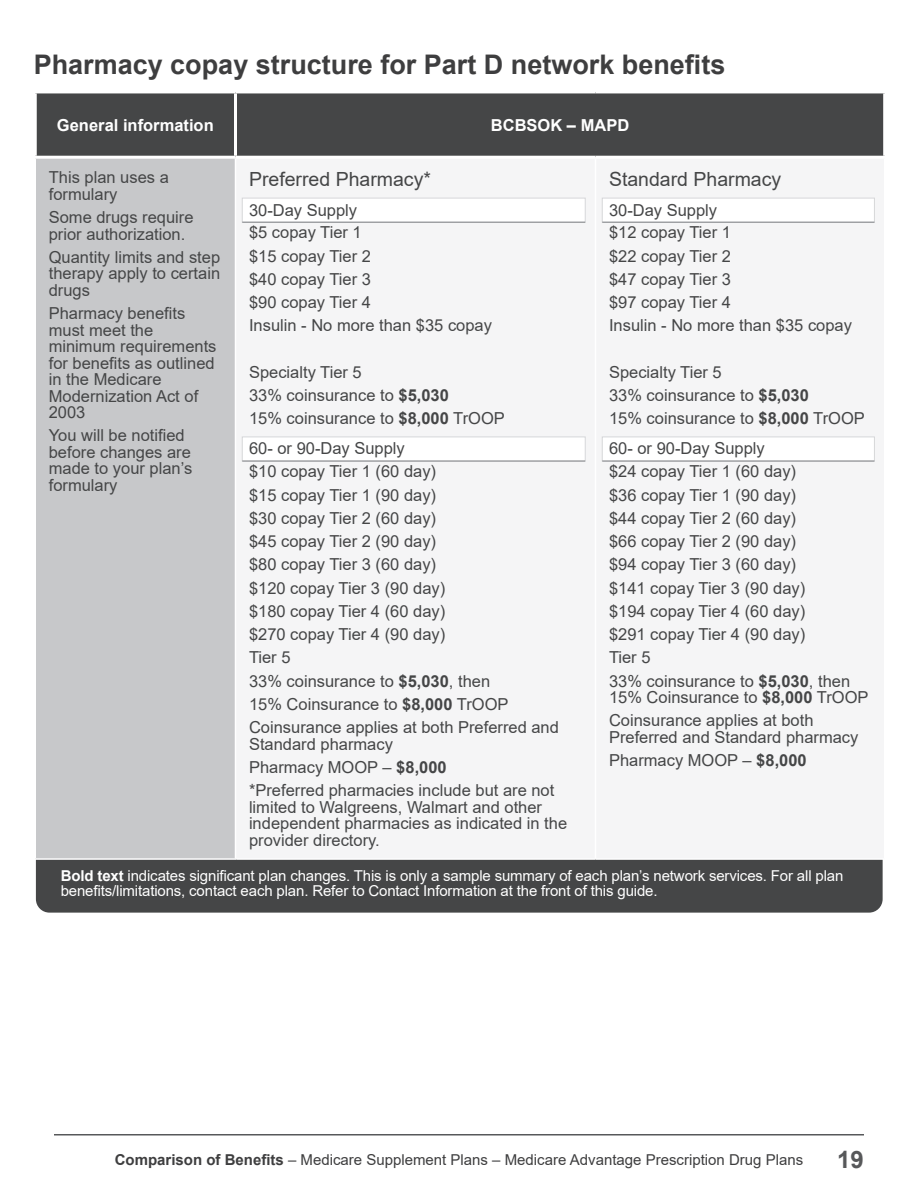
<style>
.page{position:relative;width:918px;height:1188px;background:#fff}
.page>*{position:absolute;margin:0;border:0;box-sizing:border-box;transform-origin:0 0}
._12-_H2__Section_Subhead{font:700 27px "Arial";color:#3e3e3f}
.t1{font:700 24px "Arial";color:#57585a}
._36a-GRID-blue_headline{font:19.5px "Arial";color:#454647}
._34-GRID-normal_text{font:16.5px/16.5px "Arial";color:#454647}
._33-GRID-subhead{font:16.5px "Arial";color:#454647}
._31-GRID-top_header{font:700 16.5px "Arial";color:#fff}
._35-GRID-footnotes{font:15px/15px "Arial";letter-spacing:-.01em;color:#fff}
.t2{font:15px "Arial";color:#3e3e3f}
.s1{font-weight:700}
</style>
<div class="page">
<div style="left:36px;top:860px;width:847px;height:53px;background:#454647"></div>
<div style="left:37px;top:93px;width:846px;height:63px;background:#454647"></div>
<div style="left:35px;top:157px;width:201px;height:702px;background:#c7c8ca"></div>
<hr style="left:234px;top:93px;width:3px;height:63px;background:#fff">
<hr style="left:34px;top:156px;width:202px;height:3px;background:#fff">
<hr style="left:34px;top:159px;width:2px;height:699px;background:#fff">
<hr style="left:235px;top:159px;width:1px;height:699px;background:#fff">
<hr style="left:34px;top:858px;width:202px;height:2px;background:#fff">
<div style="left:242px;top:198px;width:344px;height:25px;background:#fff;border:1px solid #d6d7d9"></div>
<hr style="left:242px;top:222px;width:343px;height:1px;background:#8d8f92">
<div style="left:242px;top:437px;width:344px;height:24px;background:#fff;border:1px solid #d6d7d9"></div>
<hr style="left:242px;top:460px;width:343px;height:2px;background:#8d8f92">
<div style="left:602px;top:198px;width:273px;height:25px;background:#fff;border:1px solid #d6d7d9"></div>
<hr style="left:602px;top:222px;width:272px;height:1px;background:#8d8f92">
<div style="left:602px;top:437px;width:273px;height:24px;background:#fff;border:1px solid #d6d7d9"></div>
<hr style="left:602px;top:460px;width:272px;height:2px;background:#8d8f92">
<hr style="left:54px;top:1134px;width:810px;height:2px;background:#57585a">
<p class="_12-_H2__Section_Subhead" style="left:34px;top:45px;width:693px">Pharmacy copay structure for Part D network benefits</p>
<p class="_31-GRID-top_header" style="left:57px;top:113px;width:158px">General information</p>
<p class="_31-GRID-top_header" style="left:491px;top:113px;width:140px">BCBSOK – MAPD</p>
<p class="_34-GRID-normal_text" style="left:49px;top:169px;width:122px">This plan uses a formulary</p>
<p class="_34-GRID-normal_text" style="left:49px;top:209px;width:146px">Some drugs require prior authorization.</p>
<p class="_34-GRID-normal_text" style="left:49px;top:249px;width:173px;text-align:justify">Quantity limits and step therapy apply to certain drugs</p>
<p class="_34-GRID-normal_text" style="left:49px;top:305px;width:169px">Pharmacy benefits must meet the minimum requirements for benefits as outlined in the Medicare<br>Modernization Act of<br>2003</p>
<p class="_34-GRID-normal_text" style="left:49px;top:427px;width:145px">You will be notified before changes are made to your plan’s formulary</p>
<p class="_36a-GRID-blue_headline" style="left:249px;top:165px;width:184px">Preferred Pharmacy*</p>
<p class="_33-GRID-subhead" style="left:249px;top:198px;width:110px">30-Day Supply</p>
<p class="_34-GRID-normal_text" style="left:249px;top:224px;width:114px">$5 copay Tier 1</p>
<p class="_34-GRID-normal_text" style="left:249px;top:248px;width:123px">$15 copay Tier 2</p>
<p class="_34-GRID-normal_text" style="left:249px;top:271px;width:123px">$40 copay Tier 3</p>
<p class="_34-GRID-normal_text" style="left:249px;top:294px;width:123px">$90 copay Tier 4</p>
<p class="_34-GRID-normal_text" style="left:249px;top:317px;width:245px">Insulin - No more than $35 copay</p>
<p class="_34-GRID-normal_text" style="left:249px;top:364px;width:114px">Specialty Tier 5</p>
<p class="_34-GRID-normal_text" style="left:249px;top:387px;width:201px">33% coinsurance to <span class="s1">$5,030</span></p>
<p class="_34-GRID-normal_text" style="left:249px;top:410px;width:257px">15% coinsurance to <span class="s1">$8,000</span> TrOOP</p>
<p class="_33-GRID-subhead" style="left:249px;top:437px;width:157px">60- or 90-Day Supply</p>
<p class="_34-GRID-normal_text" style="left:249px;top:463px;width:189px">$10 copay Tier 1 (60 day)</p>
<p class="_34-GRID-normal_text" style="left:249px;top:486px;width:189px">$15 copay Tier 1 (90 day)</p>
<p class="_34-GRID-normal_text" style="left:249px;top:510px;width:189px">$30 copay Tier 2 (60 day)</p>
<p class="_34-GRID-normal_text" style="left:249px;top:533px;width:189px">$45 copay Tier 2 (90 day)</p>
<p class="_34-GRID-normal_text" style="left:249px;top:556px;width:189px">$80 copay Tier 3 (60 day)</p>
<p class="_34-GRID-normal_text" style="left:249px;top:579px;width:198px">$120 copay Tier 3 (90 day)</p>
<p class="_34-GRID-normal_text" style="left:249px;top:603px;width:198px">$180 copay Tier 4 (60 day)</p>
<p class="_34-GRID-normal_text" style="left:249px;top:626px;width:198px">$270 copay Tier 4 (90 day)</p>
<p class="_34-GRID-normal_text" style="left:249px;top:649px;width:43px">Tier 5</p>
<p class="_34-GRID-normal_text" style="left:249px;top:672px;width:243px">33% coinsurance to <span class="s1">$5,030</span>, then</p>
<p class="_34-GRID-normal_text" style="left:249px;top:696px;width:261px">15% Coinsurance to <span class="s1">$8,000</span> TrOOP</p>
<p class="_34-GRID-normal_text" style="left:249px;top:719px;width:311px">Coinsurance applies at both Preferred and<br>Standard pharmacy</p>
<p class="_34-GRID-normal_text" style="left:249px;top:759px;width:199px">Pharmacy MOOP – <span class="s1">$8,000</span></p>
<p class="_34-GRID-normal_text" style="left:249px;top:782px;width:320px">*Preferred pharmacies include but are not limited to Walgreens, Walmart and other independent pharmacies as indicated in the provider directory.</p>
<p class="_36a-GRID-blue_headline" style="left:609px;top:165px;width:174px">Standard Pharmacy</p>
<p class="_33-GRID-subhead" style="left:609px;top:198px;width:110px">30-Day Supply</p>
<p class="_34-GRID-normal_text" style="left:609px;top:224px;width:123px">$12 copay Tier 1</p>
<p class="_34-GRID-normal_text" style="left:609px;top:248px;width:123px">$22 copay Tier 2</p>
<p class="_34-GRID-normal_text" style="left:609px;top:271px;width:123px">$47 copay Tier 3</p>
<p class="_34-GRID-normal_text" style="left:609px;top:294px;width:123px">$97 copay Tier 4</p>
<p class="_34-GRID-normal_text" style="left:609px;top:317px;width:245px">Insulin - No more than $35 copay</p>
<p class="_34-GRID-normal_text" style="left:609px;top:364px;width:114px">Specialty Tier 5</p>
<p class="_34-GRID-normal_text" style="left:609px;top:387px;width:201px">33% coinsurance to <span class="s1">$5,030</span></p>
<p class="_34-GRID-normal_text" style="left:609px;top:410px;width:257px">15% coinsurance to <span class="s1">$8,000</span> TrOOP</p>
<p class="_33-GRID-subhead" style="left:609px;top:437px;width:157px">60- or 90-Day Supply</p>
<p class="_34-GRID-normal_text" style="left:609px;top:463px;width:189px">$24 copay Tier 1 (60 day)</p>
<p class="_34-GRID-normal_text" style="left:609px;top:486px;width:189px">$36 copay Tier 1 (90 day)</p>
<p class="_34-GRID-normal_text" style="left:609px;top:510px;width:189px">$44 copay Tier 2 (60 day)</p>
<p class="_34-GRID-normal_text" style="left:609px;top:533px;width:189px">$66 copay Tier 2 (90 day)</p>
<p class="_34-GRID-normal_text" style="left:609px;top:556px;width:189px">$94 copay Tier 3 (60 day)</p>
<p class="_34-GRID-normal_text" style="left:609px;top:579px;width:198px">$141 copay Tier 3 (90 day)</p>
<p class="_34-GRID-normal_text" style="left:609px;top:603px;width:198px">$194 copay Tier 4 (60 day)</p>
<p class="_34-GRID-normal_text" style="left:609px;top:626px;width:198px">$291 copay Tier 4 (90 day)</p>
<p class="_34-GRID-normal_text" style="left:609px;top:649px;width:43px">Tier 5</p>
<p class="_34-GRID-normal_text" style="left:609px;top:672px;width:261px">33% coinsurance to <span class="s1">$5,030</span>, then<br>15% Coinsurance to <span class="s1">$8,000</span> TrOOP</p>
<p class="_34-GRID-normal_text" style="left:609px;top:712px;width:251px">Coinsurance applies at both<br>Preferred and Standard pharmacy</p>
<p class="_34-GRID-normal_text" style="left:609px;top:752px;width:199px">Pharmacy MOOP – <span class="s1">$8,000</span></p>
<p class="_35-GRID-footnotes" style="left:61px;top:868px;width:784px"><span class="s1">Bold text</span> indicates significant plan changes. This is only a sample summary of each plan’s network services. For all plan benefits/limitations, contact each plan. Refer to Contact Information at the front of this guide.</p>
<p class="t2" style="left:115px;top:1150px;width:690px"><span class="s1">Comparison of Benefits</span> – Medicare Supplement Plans – Medicare Advantage Prescription Drug Plans</p>
<h2 class="t1" style="left:837px;top:1143px;width:28px">19</h2>
</div>
